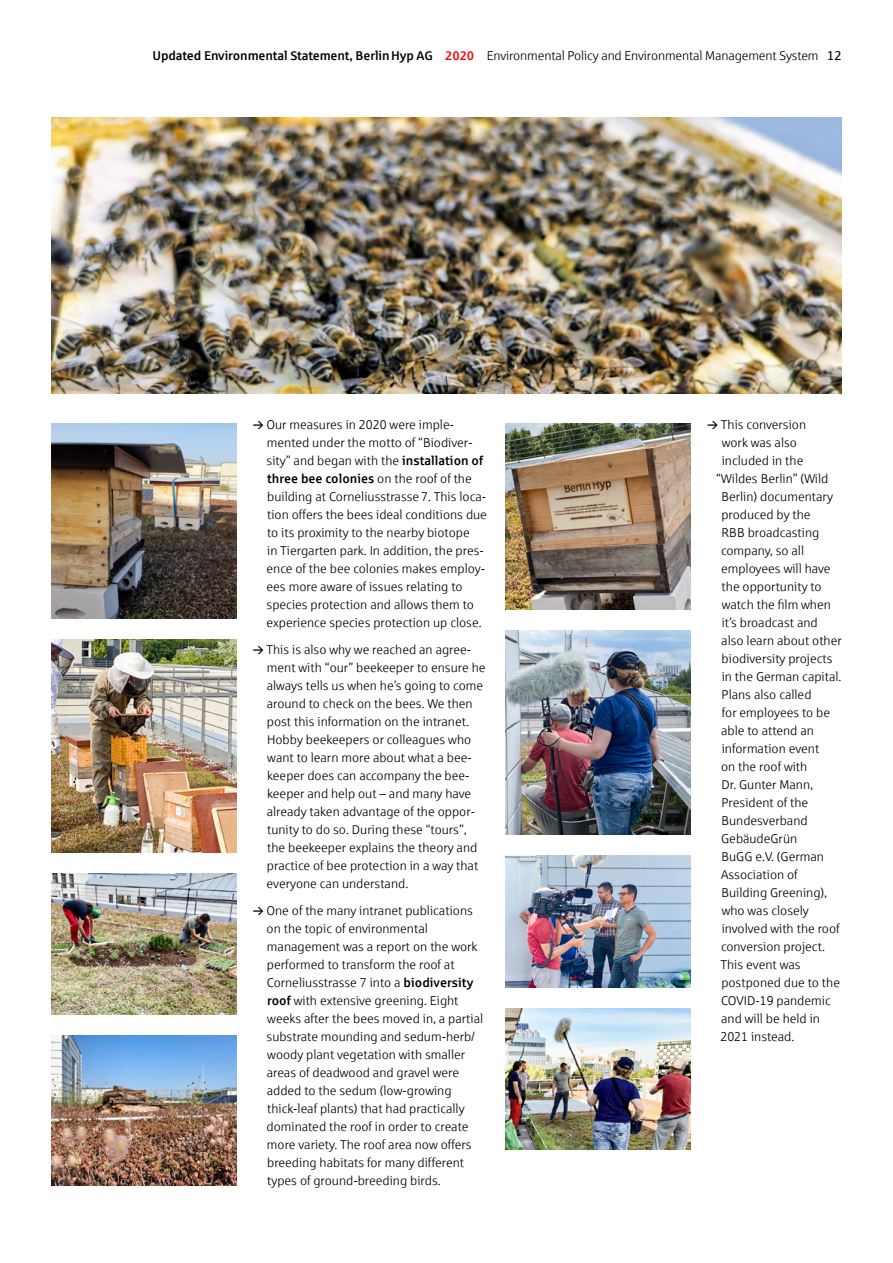
<style>
.page{position:relative;width:893px;height:1263px;background:#fff}
.page>*{position:absolute;margin:0;border:0;box-sizing:border-box;transform-origin:0 0}
.t1{font:12.75px/18px "Sparkasse Lt";color:#000}
.t2{font:500 12.75px "Sparkasse";color:#000}
.t3{font:12.75px "Sparkasse Rg";color:#000}
.s1{font-family:"Sparkasse";font-weight:500}
.s2{font-family:"Sparkasse";font-weight:500;color:#f00}
.s3{font-family:"Sparkasse Lt";font-weight:400}
</style>
<div class="page">
<img style="left:51px;top:423px;width:185px;height:195px">
<img style="left:505px;top:423px;width:185px;height:186px">
<img style="left:51px;top:117px;width:791px;height:276px">
<img style="left:51px;top:639px;width:185px;height:213px">
<img style="left:505px;top:630px;width:185px;height:204px">
<img style="left:51px;top:873px;width:185px;height:141px">
<img style="left:505px;top:855px;width:185px;height:132px">
<img style="left:51px;top:1035px;width:185px;height:150px">
<img style="left:505px;top:1008px;width:185px;height:141px">
<p class="t1" style="left:153px;top:46px;width:667px"><span class="s1">Updated Environmental Statement, BerlinHyp AG</span> <span class="s2">2020</span> Environmental Policy and Environmental Management System</p>
<p class="t3" style="left:827px;top:48px;width:16px">12</p>
<p class="t1" style="left:266px;top:415px;width:218px">Our measures in 2020 were imple&shy;mented under the motto of “Biodiver&shy;sity” and began with the <span class="s1">installation of</span></p>
<p class="t2" style="left:267px;top:471px;width:206px">three bee colonies <span class="s3">on the roof of the</span></p>
<p class="t1" style="left:267px;top:487px;width:222px">building at Corneliusstrasse 7. This loca&shy;tion offers the bees ideal conditions due to its proximity to the nearby biotope<br>in Tiergarten park. In addition, the pres&shy;ence of the bee colonies makes employ&shy;ees more aware of issues relating to species protection and allows them to experience species protection up close.</p>
<p class="t1" style="left:266px;top:640px;width:221px">This is also why we reached an agree&shy;ment with “our” beekeeper to ensure he always tells us when he’s going to come around to check on the bees. We then post this information on the intranet.<br>Hobby beekeepers or colleagues who want to learn more about what a bee&shy;keeper does can accompany the bee&shy;keeper and help out – and many have already taken advantage of the oppor&shy;tunity to do so. During these “tours”, the beekeeper explains the theory and practice of bee protection in a way that everyone can understand.</p>
<p class="t1" style="left:266px;top:901px;width:218px">One of the many intranet publications on the topic of environmental management was a report on the work performed to transform the roof at Corneliusstrasse 7 into a <span class="s1">biodiversity roof</span> with extensive greening. Eight weeks after the bees moved in, a partial substrate mounding and sedum-herb/ woody plant vegetation with smaller areas of deadwood and gravel were added to the sedum (low-growing thick-leaf plants) that had practically dominated the roof in order to create more variety. The roof area now offers breeding habitats for many different types of ground-breeding birds.</p>
<p class="t1" style="left:721px;top:416px;width:87px">This conversion</p>
<p class="t1" style="left:722px;top:434px;width:77px">work was also</p>
<p class="t1" style="left:722px;top:452px;width:83px">included in the</p>
<p class="t1" style="left:716px;top:470px;width:114px">“Wildes Berlin” (Wild</p>
<p class="t1" style="left:721px;top:488px;width:113px">Berlin) documentary</p>
<p class="t1" style="left:721px;top:506px;width:91px">produced by the</p>
<p class="t1" style="left:721px;top:524px;width:99px">RBB broadcasting</p>
<p class="t1" style="left:721px;top:542px;width:85px">company, so all</p>
<p class="t1" style="left:721px;top:560px;width:111px">employees will have</p>
<p class="t1" style="left:722px;top:578px;width:101px">the opportunity to</p>
<p class="t1" style="left:722px;top:596px;width:111px">watch the film when</p>
<p class="t1" style="left:722px;top:614px;width:97px">it’s broadcast and</p>
<p class="t1" style="left:721px;top:632px;width:122px">also learn about other</p>
<p class="t1" style="left:722px;top:650px;width:113px">biodiversity projects</p>
<p class="t1" style="left:722px;top:668px;width:121px">in the German capital.</p>
<p class="t1" style="left:721px;top:686px;width:92px">Plans also called</p>
<p class="t1" style="left:722px;top:704px;width:110px">for employees to be</p>
<p class="t1" style="left:721px;top:722px;width:94px">able to attend an</p>
<p class="t1" style="left:722px;top:740px;width:99px">information event</p>
<p class="t1" style="left:721px;top:758px;width:88px">on the roof with</p>
<p class="t1" style="left:721px;top:776px;width:93px">Dr. Gunter Mann,</p>
<p class="t1" style="left:721px;top:794px;width:88px">President of the</p>
<p class="t1" style="left:721px;top:812px;width:88px">Bundesverband</p>
<p class="t1" style="left:721px;top:830px;width:78px">GebäudeGrün</p>
<p class="t1" style="left:721px;top:848px;width:104px">BuGG e.V. (German</p>
<p class="t1" style="left:721px;top:866px;width:78px">Association of</p>
<p class="t1" style="left:721px;top:884px;width:107px">Building Greening),</p>
<p class="t1" style="left:722px;top:902px;width:89px">who was closely</p>
<p class="t1" style="left:722px;top:920px;width:120px">involved with the roof</p>
<p class="t1" style="left:721px;top:938px;width:105px">conversion project.</p>
<p class="t1" style="left:720px;top:956px;width:82px">This event was</p>
<p class="t1" style="left:721px;top:974px;width:120px">postponed due to the</p>
<p class="t1" style="left:721px;top:992px;width:111px">COVID-19 pandemic</p>
<p class="t1" style="left:721px;top:1010px;width:100px">and will be held in</p>
<p class="t1" style="left:720px;top:1028px;width:75px">2021 instead.</p>
</div>
